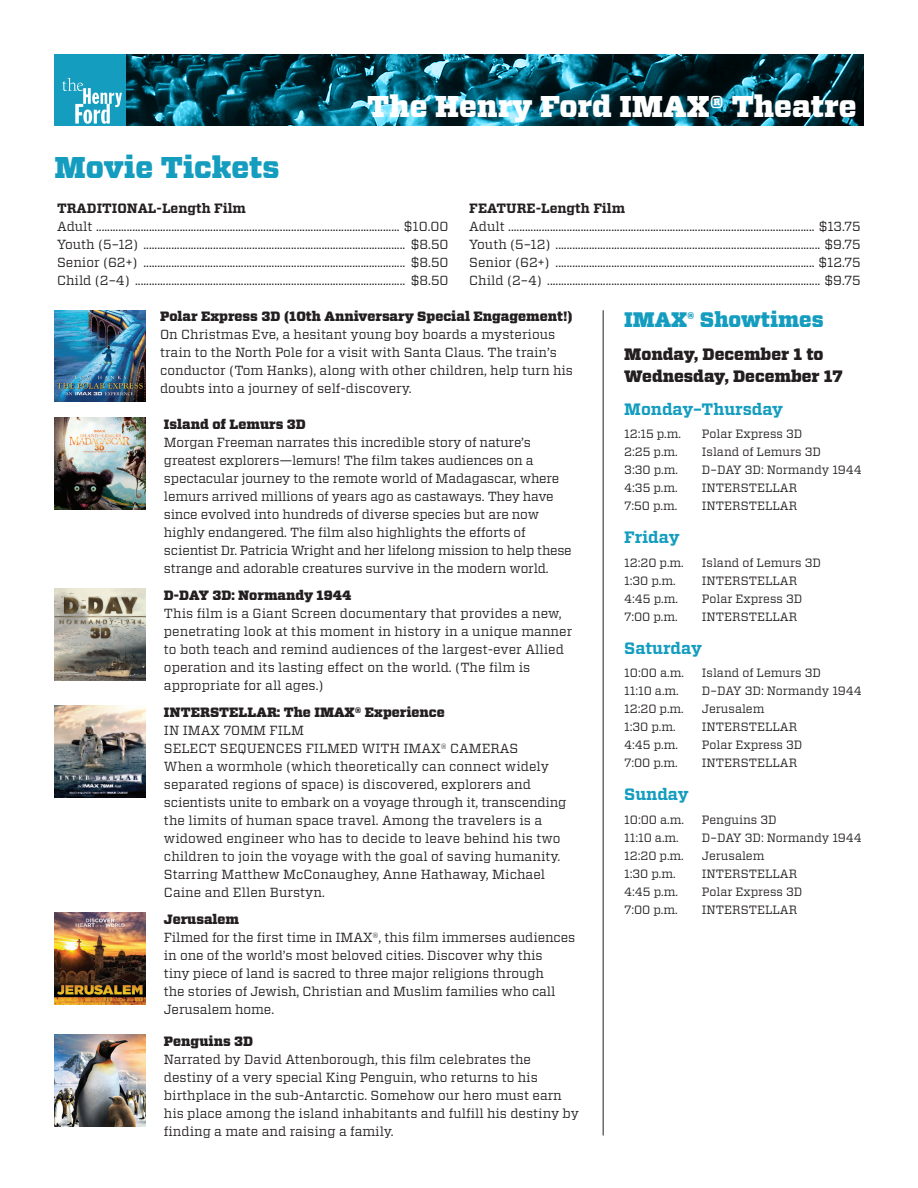
<style>
.page{position:relative;width:918px;height:1188px;background:#fff}
.page>*{position:absolute;margin:0;border:0;box-sizing:border-box;transform-origin:0 0}
.t1{font:900 30px "Vitesse";color:#fff}
.t2{font:900 30px "Vitesse";color:#149dbf}
.t3{font:900 21px "Vitesse";color:#149dbf}
.t4{font:900 16.5px/21.6px "Vitesse";color:#231f20}
.t5{font:700 16.5px "Vitesse";color:#149dbf}
.header_2{font:900 13.5px "Vitesse";color:#231f20}
.List{font:700 13.5px "Vitesse";color:#231f20}
.body{font:13.2px/18px "Vitesse";color:#231f20}
.List-2{font:13.2px/18px "Vitesse";color:#231f20;text-align:justify}
.header_2-2{font:13.2px/18px "Vitesse";color:#231f20}
.sidebar{font:12px "Vitesse";color:#231f20}
</style>
<div class="page">
<svg style="left:125px;top:54px;width:739px;height:71px;background:#0c4958"></svg>
<div style="left:54px;top:54px;width:71px;height:71px;background:#149dbf"></div>
<svg style="left:63px;top:78px;width:59px;height:46px"></svg>
<img style="left:54px;top:913px;width:92px;height:91px">
<img style="left:54px;top:589px;width:92px;height:91px">
<img style="left:54px;top:418px;width:92px;height:91px">
<hr style="left:603px;top:310px;width:1px;height:826px;background:#231f20">
<img style="left:54px;top:1035px;width:92px;height:91px">
<img style="left:54px;top:706px;width:92px;height:91px">
<img style="left:54px;top:310px;width:92px;height:92px">
<p class="t2" style="left:55px;top:147px;width:226px">Movie Tickets</p>
<p class="t1" style="left:367px;top:86px;width:491px">The Henry Ford IMAX® Theatre</p>
<p class="List" style="left:57px;top:199px;width:190px">TRADITIONAL-Length Film</p>
<p class="List-2" style="left:57px;top:217px;width:393px">Adult ............................................................................................................. $10.00<br>Youth (5–12) .............................................................................................. $8.50<br>Senior (62+) .............................................................................................. $8.50<br>Child (2–4) ................................................................................................. $8.50</p>
<p class="List" style="left:469px;top:199px;width:157px">FEATURE-Length Film</p>
<p class="List-2" style="left:469px;top:217px;width:393px">Adult .............................................................................................................. $13.75<br>Youth (5–12) ............................................................................................... $9.75<br>Senior (62+) ............................................................................................. $12.75<br>Child (2–4) .................................................................................................. $9.75</p>
<p class="header_2" style="left:160px;top:307px;width:414px">Polar Express 3D (10th Anniversary Special Engagement!)</p>
<p class="body" style="left:160px;top:325px;width:414px">On Christmas Eve, a hesitant young boy boards a mysterious train to the North Pole for a visit with Santa Claus. The train’s conductor (Tom Hanks), along with other children, help turn his doubts into a journey of self-discovery.</p>
<p class="header_2" style="left:164px;top:415px;width:143px">Island of Lemurs 3D</p>
<p class="body" style="left:164px;top:433px;width:409px">Morgan Freeman narrates this incredible story of nature’s greatest explorers—lemurs! The film takes audiences on a spectacular journey to the remote world of Madagascar, where lemurs arrived millions of years ago as castaways. They have since evolved into hundreds of diverse species but are now highly endangered. The film also highlights the efforts of scientist Dr. Patricia Wright and her lifelong mission to help these strange and adorable creatures survive in the modern world.</p>
<p class="header_2" style="left:164px;top:586px;width:189px">D-DAY 3D: Normandy 1944</p>
<p class="body" style="left:164px;top:604px;width:410px">This film is a Giant Screen documentary that provides a new, penetrating look at this moment in history in a unique manner to both teach and remind audiences of the largest-ever Allied operation and its lasting effect on the world. (The film is appropriate for all ages.)</p>
<p class="header_2" style="left:164px;top:703px;width:282px">INTERSTELLAR: The IMAX® Experience</p>
<p class="header_2-2" style="left:164px;top:721px;width:356px">IN IMAX 70MM FILM<br>SELECT SEQUENCES FILMED WITH IMAX® CAMERAS</p>
<p class="body" style="left:164px;top:757px;width:404px">When a wormhole (which theoretically can connect widely separated regions of space) is discovered, explorers and scientists unite to embark on a voyage through it, transcending the limits of human space travel. Among the travelers is a widowed engineer who has to decide to leave behind his two children to join the voyage with the goal of saving humanity.<br>Starring Matthew McConaughey, Anne Hathaway, Michael Caine and Ellen Burstyn.</p>
<p class="header_2" style="left:164px;top:910px;width:77px">Jerusalem</p>
<p class="body" style="left:164px;top:928px;width:413px">Filmed for the first time in IMAX®, this film immerses audiences in one of the world’s most beloved cities. Discover why this<br>tiny piece of land is sacred to three major religions through<br>the stories of Jewish, Christian and Muslim families who call Jerusalem home.</p>
<p class="header_2" style="left:164px;top:1032px;width:91px">Penguins 3D</p>
<p class="body" style="left:164px;top:1050px;width:417px">Narrated by David Attenborough, this film celebrates the destiny of a very special King Penguin, who returns to his birthplace in the sub-Antarctic. Somehow our hero must earn his place among the island inhabitants and fulfill his destiny by finding a mate and raising a family.</p>
<p class="t3" style="left:624px;top:306px;width:201px">IMAX<sup>®</sup> Showtimes</p>
<p class="t4" style="left:624px;top:344px;width:220px">Monday, December 1 to<br>Wednesday, December 17</p>
<p class="t5" style="left:624px;top:398px;width:160px">Monday–Thursday</p>
<p class="sidebar" style="left:624px;top:426px;width:58px">12:15 p.m.</p>
<p class="sidebar" style="left:702px;top:426px;width:102px">Polar Express 3D</p>
<p class="sidebar" style="left:624px;top:444px;width:55px">2:25 p.m.</p>
<p class="sidebar" style="left:702px;top:444px;width:121px">Island of Lemurs 3D</p>
<p class="sidebar" style="left:624px;top:462px;width:55px">3:30 p.m.</p>
<p class="sidebar" style="left:702px;top:462px;width:161px">D–DAY 3D: Normandy 1944</p>
<p class="sidebar" style="left:624px;top:480px;width:55px">4:35 p.m.</p>
<p class="sidebar" style="left:702px;top:480px;width:97px">INTERSTELLAR</p>
<p class="sidebar" style="left:624px;top:498px;width:55px">7:50 p.m.</p>
<p class="sidebar" style="left:702px;top:498px;width:97px">INTERSTELLAR</p>
<p class="t5" style="left:624px;top:527px;width:57px">Friday</p>
<p class="sidebar" style="left:624px;top:554px;width:61px">12:20 p.m.</p>
<p class="sidebar" style="left:702px;top:554px;width:121px">Island of Lemurs 3D</p>
<p class="sidebar" style="left:624px;top:572px;width:53px">1:30 p.m.</p>
<p class="sidebar" style="left:702px;top:572px;width:97px">INTERSTELLAR</p>
<p class="sidebar" style="left:624px;top:590px;width:55px">4:45 p.m.</p>
<p class="sidebar" style="left:702px;top:590px;width:102px">Polar Express 3D</p>
<p class="sidebar" style="left:624px;top:608px;width:55px">7:00 p.m.</p>
<p class="sidebar" style="left:702px;top:608px;width:97px">INTERSTELLAR</p>
<p class="t5" style="left:624px;top:637px;width:79px">Saturday</p>
<p class="sidebar" style="left:624px;top:665px;width:61px">10:00 a.m.</p>
<p class="sidebar" style="left:702px;top:665px;width:121px">Island of Lemurs 3D</p>
<p class="sidebar" style="left:624px;top:683px;width:56px">11:10 a.m.</p>
<p class="sidebar" style="left:702px;top:683px;width:161px">D–DAY 3D: Normandy 1944</p>
<p class="sidebar" style="left:624px;top:701px;width:61px">12:20 p.m.</p>
<p class="sidebar" style="left:702px;top:701px;width:64px">Jerusalem</p>
<p class="sidebar" style="left:624px;top:719px;width:53px">1:30 p.m.</p>
<p class="sidebar" style="left:702px;top:719px;width:97px">INTERSTELLAR</p>
<p class="sidebar" style="left:624px;top:737px;width:55px">4:45 p.m.</p>
<p class="sidebar" style="left:702px;top:737px;width:102px">Polar Express 3D</p>
<p class="sidebar" style="left:624px;top:755px;width:55px">7:00 p.m.</p>
<p class="sidebar" style="left:702px;top:755px;width:97px">INTERSTELLAR</p>
<p class="t5" style="left:624px;top:783px;width:66px">Sunday</p>
<p class="sidebar" style="left:624px;top:811px;width:61px">10:00 a.m.</p>
<p class="sidebar" style="left:702px;top:811px;width:76px">Penguins 3D</p>
<p class="sidebar" style="left:624px;top:829px;width:56px">11:10 a.m.</p>
<p class="sidebar" style="left:702px;top:829px;width:161px">D–DAY 3D: Normandy 1944</p>
<p class="sidebar" style="left:624px;top:847px;width:61px">12:20 p.m.</p>
<p class="sidebar" style="left:702px;top:847px;width:64px">Jerusalem</p>
<p class="sidebar" style="left:624px;top:865px;width:53px">1:30 p.m.</p>
<p class="sidebar" style="left:702px;top:865px;width:97px">INTERSTELLAR</p>
<p class="sidebar" style="left:624px;top:883px;width:55px">4:45 p.m.</p>
<p class="sidebar" style="left:702px;top:883px;width:102px">Polar Express 3D</p>
<p class="sidebar" style="left:624px;top:901px;width:55px">7:00 p.m.</p>
<p class="sidebar" style="left:702px;top:901px;width:97px">INTERSTELLAR</p>
</div>
